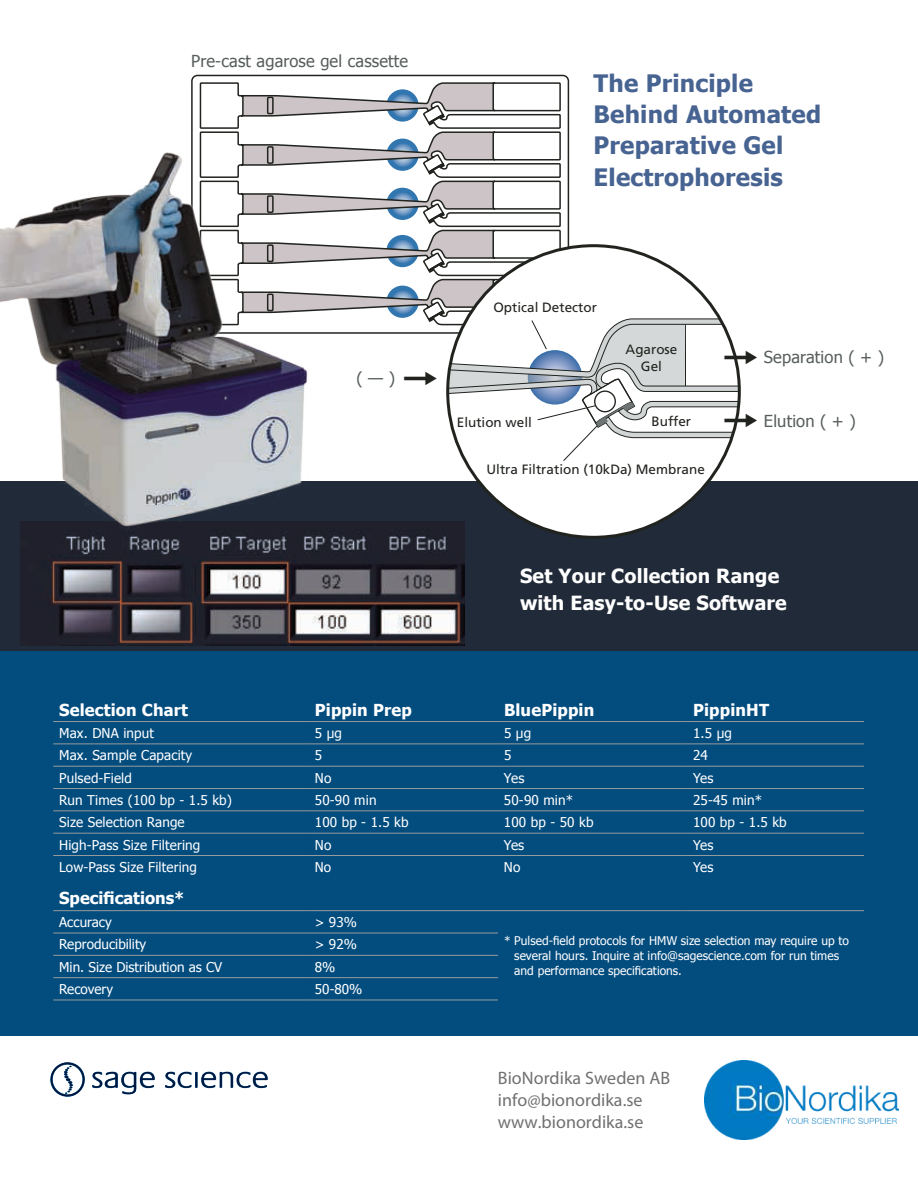
<style>
.page{position:relative;width:918px;height:1188px;background:#fff}
.page>*{position:absolute;margin:0;border:0;box-sizing:border-box;transform-origin:0 0}
.t1{font:700 24px/31.5px "Tahoma";letter-spacing:.01em;color:#476391}
.t2{font:700 19.5px/27px "Tahoma";letter-spacing:.01em;color:#fff}
.t3{font:18px/21.6px "Myriad Pro";color:#717071}
.t4{font:700 16.5px "Tahoma";letter-spacing:.01em;color:#fff}
.t5{font:16.5px "Tahoma";letter-spacing:.01em;color:#575e5c}
.t6{font:13.5px "Tahoma";letter-spacing:.01em;color:#fff}
.t7{font:13.5px/16.2px "Frutiger";color:#20231e;text-align:center}
.t8{font:12px/15px "Tahoma";color:#fff}
</style>
<div class="page">
<div style="left:0;top:481px;width:918px;height:199px;background:#212a38"></div>
<svg style="left:191px;top:74px;width:379px;height:60px"></svg>
<div style="left:448px;top:246px;width:291px;height:291px;background:#fff;border-radius:50%"></div>
<div style="left:0;top:651px;width:918px;height:385px;background:#034c7e"></div>
<img style="left:21px;top:530px;width:175px;height:116px">
<img style="left:196px;top:522px;width:268px;height:124px">
<hr style="left:53px;top:721px;width:256px;height:1px;background:#959c9d">
<hr style="left:53px;top:744px;width:256px;height:1px;background:#959c9d">
<hr style="left:309px;top:744px;width:189px;height:1px;background:#959c9d">
<hr style="left:498px;top:744px;width:189px;height:1px;background:#959c9d">
<hr style="left:687px;top:744px;width:177px;height:1px;background:#959c9d">
<hr style="left:53px;top:766px;width:256px;height:1px;background:#959c9d">
<hr style="left:309px;top:766px;width:189px;height:1px;background:#959c9d">
<hr style="left:498px;top:766px;width:189px;height:1px;background:#959c9d">
<hr style="left:687px;top:766px;width:177px;height:1px;background:#959c9d">
<hr style="left:53px;top:788px;width:256px;height:1px;background:#959c9d">
<hr style="left:309px;top:788px;width:189px;height:1px;background:#959c9d">
<hr style="left:498px;top:788px;width:189px;height:1px;background:#959c9d">
<hr style="left:687px;top:788px;width:177px;height:1px;background:#959c9d">
<hr style="left:53px;top:811px;width:256px;height:1px;background:#959c9d">
<hr style="left:309px;top:811px;width:189px;height:1px;background:#959c9d">
<hr style="left:498px;top:811px;width:189px;height:1px;background:#959c9d">
<hr style="left:687px;top:811px;width:177px;height:1px;background:#959c9d">
<hr style="left:53px;top:833px;width:256px;height:1px;background:#959c9d">
<hr style="left:309px;top:833px;width:189px;height:1px;background:#959c9d">
<hr style="left:498px;top:833px;width:189px;height:1px;background:#959c9d">
<hr style="left:687px;top:833px;width:177px;height:1px;background:#959c9d">
<hr style="left:53px;top:855px;width:256px;height:1px;background:#959c9d">
<hr style="left:309px;top:855px;width:189px;height:1px;background:#959c9d">
<hr style="left:498px;top:855px;width:189px;height:1px;background:#959c9d">
<hr style="left:687px;top:855px;width:177px;height:1px;background:#959c9d">
<hr style="left:53px;top:933px;width:256px;height:1px;background:#959c9d">
<hr style="left:309px;top:933px;width:189px;height:1px;background:#959c9d">
<hr style="left:53px;top:955px;width:256px;height:1px;background:#959c9d">
<hr style="left:309px;top:955px;width:189px;height:1px;background:#959c9d">
<hr style="left:53px;top:977px;width:256px;height:1px;background:#959c9d">
<hr style="left:309px;top:977px;width:189px;height:1px;background:#959c9d">
<hr style="left:53px;top:1000px;width:256px;height:1px;background:#959c9d">
<hr style="left:309px;top:1000px;width:189px;height:1px;background:#959c9d">
<hr style="left:53px;top:910px;width:256px;height:1px;background:#959c9d">
<hr style="left:309px;top:910px;width:189px;height:1px;background:#959c9d">
<hr style="left:498px;top:910px;width:189px;height:1px;background:#959c9d">
<hr style="left:687px;top:910px;width:177px;height:1px;background:#959c9d">
<hr style="left:309px;top:721px;width:189px;height:1px;background:#959c9d">
<hr style="left:498px;top:721px;width:189px;height:1px;background:#959c9d">
<hr style="left:687px;top:721px;width:177px;height:1px;background:#959c9d">
<img style="left:0;top:134px;width:316px;height:396px">
<svg style="left:92px;top:1072px;width:63px;height:22px"></svg>
<svg style="left:165px;top:1072px;width:103px;height:16px"></svg>
<svg style="left:50px;top:1062px;width:35px;height:35px"></svg>
<img style="left:705px;top:1060px;width:194px;height:79px">
<svg style="left:199px;top:81px;width:542px;height:381px"></svg>
<p class="t5" style="left:191px;top:50px;width:218px">Pre-cast agarose gel cassette</p>
<p class="t5" style="left:356px;top:367px;width:40px">( — )</p>
<h1 class="t1" style="left:594px;top:66px;width:229px">The Principle<br>Behind Automated<br>Preparative Gel<br>Electrophoresis</h1>
<p class="t7" style="left:493px;top:300px;width:105px">Optical Detector</p>
<p class="t7" style="left:626px;top:342px;width:53px">Agarose<br>Gel</p>
<p class="t5" style="left:764px;top:346px;width:122px">Separation ( + )</p>
<p class="t7" style="left:652px;top:413px;width:41px">Buffer</p>
<p class="t7" style="left:457px;top:414px;width:77px">Elution well</p>
<p class="t7" style="left:487px;top:461px;width:220px">Ultra Filtration (10kDa) Membrane</p>
<p class="t5" style="left:764px;top:410px;width:93px">Elution ( + )</p>
<h2 class="t2" style="left:520px;top:561px;width:268px">Set Your Collection Range with Easy-to-Use Software</h2>
<p class="t4" style="left:59px;top:698px;width:130px">Selection Chart</p>
<p class="t4" style="left:315px;top:698px;width:98px">Pippin Prep</p>
<p class="t4" style="left:504px;top:698px;width:92px">BluePippin</p>
<p class="t4" style="left:693px;top:698px;width:77px">PippinHT</p>
<p class="t6" style="left:59px;top:724px;width:96px">Max. DNA input</p>
<p class="t6" style="left:315px;top:724px;width:29px">5 μg</p>
<p class="t6" style="left:504px;top:724px;width:29px">5 μg</p>
<p class="t6" style="left:693px;top:724px;width:40px">1.5 μg</p>
<p class="t6" style="left:59px;top:746px;width:135px">Max. Sample Capacity</p>
<p class="t6" style="left:315px;top:746px;width:9px">5</p>
<p class="t6" style="left:504px;top:746px;width:9px">5</p>
<p class="t6" style="left:693px;top:746px;width:16px">24</p>
<p class="t6" style="left:59px;top:769px;width:74px">Pulsed-Field</p>
<p class="t6" style="left:315px;top:769px;width:18px">No</p>
<p class="t6" style="left:504px;top:769px;width:22px">Yes</p>
<p class="t6" style="left:693px;top:769px;width:22px">Yes</p>
<p class="t6" style="left:59px;top:791px;width:174px">Run Times (100 bp - 1.5 kb)</p>
<p class="t6" style="left:315px;top:791px;width:63px">50-90 min</p>
<p class="t6" style="left:504px;top:791px;width:71px">50-90 min*</p>
<p class="t6" style="left:693px;top:791px;width:71px">25-45 min*</p>
<p class="t6" style="left:59px;top:813px;width:127px">Size Selection Range</p>
<p class="t6" style="left:315px;top:813px;width:95px">100 bp - 1.5 kb</p>
<p class="t6" style="left:504px;top:813px;width:91px">100 bp - 50 kb</p>
<p class="t6" style="left:693px;top:813px;width:95px">100 bp - 1.5 kb</p>
<p class="t6" style="left:59px;top:836px;width:143px">High-Pass Size Filtering</p>
<p class="t6" style="left:315px;top:836px;width:18px">No</p>
<p class="t6" style="left:504px;top:836px;width:22px">Yes</p>
<p class="t6" style="left:693px;top:836px;width:22px">Yes</p>
<p class="t6" style="left:59px;top:858px;width:139px">Low-Pass Size Filtering</p>
<p class="t6" style="left:315px;top:858px;width:18px">No</p>
<p class="t6" style="left:504px;top:858px;width:18px">No</p>
<p class="t6" style="left:693px;top:858px;width:22px">Yes</p>
<p class="t4" style="left:59px;top:886px;width:127px">Specifications*</p>
<p class="t6" style="left:59px;top:913px;width:54px">Accuracy</p>
<p class="t6" style="left:315px;top:913px;width:43px">&gt; 93%</p>
<p class="t8" style="left:514px;top:933px;width:336px;text-indent:-10px">* Pulsed-field protocols for HMW size selection may require up to several hours. Inquire at info@sagescience.com for run times and performance specifications.</p>
<p class="t6" style="left:59px;top:935px;width:89px">Reproducibility</p>
<p class="t6" style="left:315px;top:935px;width:43px">&gt; 92%</p>
<p class="t6" style="left:59px;top:958px;width:165px">Min. Size Distribution as CV</p>
<p class="t6" style="left:315px;top:958px;width:22px">8%</p>
<p class="t6" style="left:59px;top:980px;width:56px">Recovery</p>
<p class="t6" style="left:315px;top:980px;width:49px">50-80%</p>
<h3 class="t3" style="left:498px;top:1067px;width:174px">BioNordika Sweden AB info@bionordika.se www.bionordika.se</h3>
</div>
